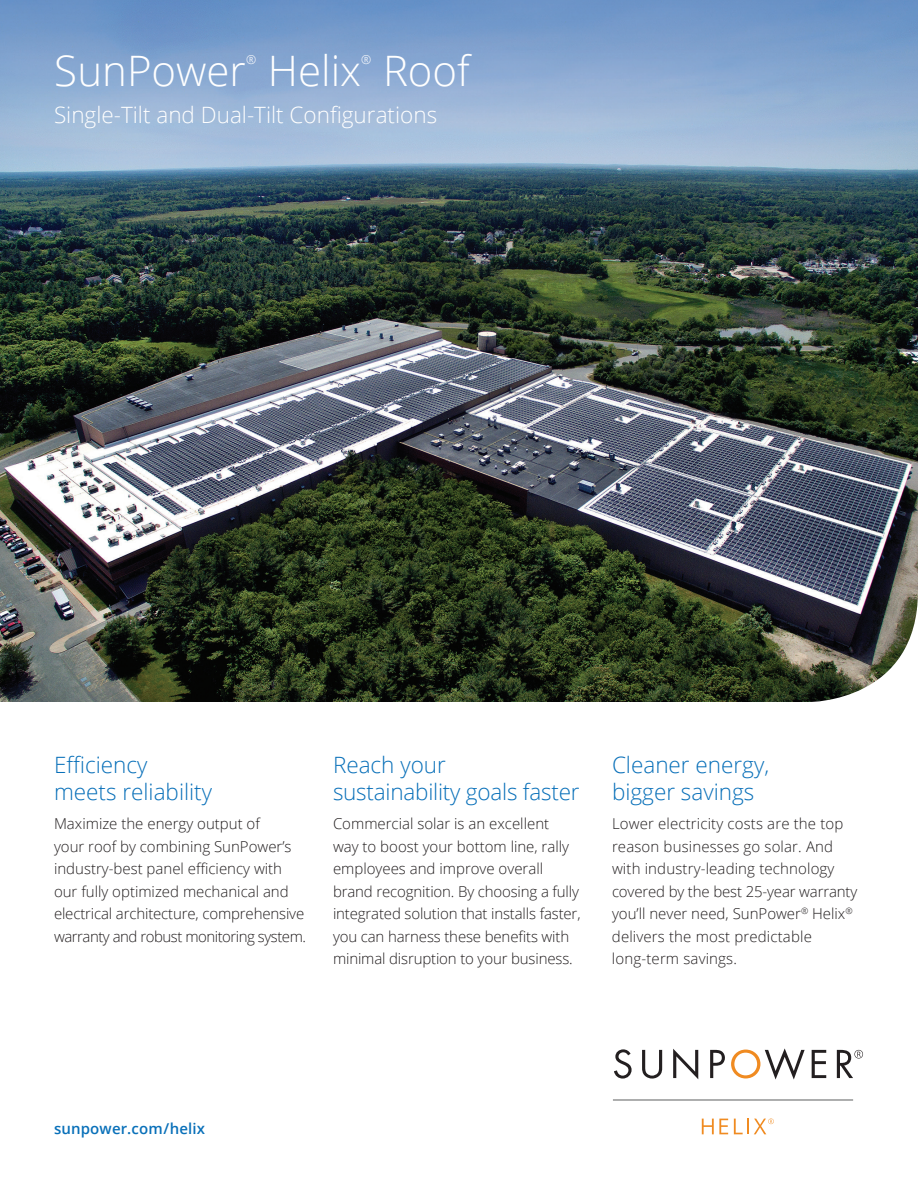
<style>
.page{position:relative;width:918px;height:1188px;background:#fff}
.page>*{position:absolute;margin:0;border:0;box-sizing:border-box;transform-origin:0 0}
.t1{font:300 42px "Open Sans";color:#fff}
.t2{font:300 22.5px/27px "Open Sans";color:#0970b9}
.t3{font:300 22.5px "Open Sans";color:#fff}
.t4{font:300 15px/22.5px "Open Sans";color:#231f20}
.t5{font:600 15px "Open Sans";letter-spacing:.01em;color:#0970b9}
.t6{font:300 12.3px "Open Sans";color:#fff}
</style>
<div class="page">
<img style="left:0;top:173px;width:918px;height:529px">
<svg style="left:0;top:0;width:918px;height:173px;background:#8cabd1"></svg>
<hr style="left:613px;top:1099px;width:240px;height:2px;background:#6f7171">
<svg style="left:614px;top:1049px;width:18px;height:30px"></svg>
<svg style="left:642px;top:1050px;width:20px;height:29px"></svg>
<svg style="left:673px;top:1049px;width:25px;height:30px"></svg>
<svg style="left:710px;top:1050px;width:15px;height:28px"></svg>
<svg style="left:812px;top:1050px;width:14px;height:28px"></svg>
<svg style="left:731px;top:1048px;width:74px;height:32px"></svg>
<svg style="left:837px;top:1050px;width:26px;height:28px"></svg>
<svg style="left:702px;top:1119px;width:26px;height:15px"></svg>
<svg style="left:734px;top:1119px;width:40px;height:15px"></svg>
<p class="t1" style="left:54px;top:42px;width:193px">SunPower</p>
<p class="t6" style="left:246px;top:51px;width:12px">®</p>
<p class="t1" style="left:268px;top:42px;width:95px">Helix</p>
<p class="t6" style="left:361px;top:51px;width:12px">®</p>
<p class="t1" style="left:383px;top:42px;width:88px">Roof</p>
<p class="t3" style="left:54px;top:99px;width:385px">Single-Tilt and Dual-Tilt Configurations</p>
<p class="t2" style="left:54px;top:751px;width:160px">Efficiency meets reliability</p>
<p class="t4" style="left:54px;top:812px;width:254px">Maximize the energy output of<br>your roof by combining SunPower’s industry-best panel efficiency with our fully optimized mechanical and electrical architecture, comprehensive warranty and robust monitoring system.</p>
<p class="t2" style="left:333px;top:751px;width:248px">Reach your<br>sustainability goals faster</p>
<p class="t4" style="left:333px;top:812px;width:249px">Commercial solar is an excellent<br>way to boost your bottom line, rally employees and improve overall brand recognition. By choosing a fully integrated solution that installs faster, you can harness these benefits with minimal disruption to your business.</p>
<p class="t2" style="left:612px;top:751px;width:159px">Cleaner energy, bigger savings</p>
<p class="t4" style="left:612px;top:812px;width:247px">Lower electricity costs are the top reason businesses go solar. And with industry-leading technology covered by the best 25-year warranty you’ll never need, SunPower<sup>®</sup> Helix<sup>® </sup>delivers the most predictable long-term savings.</p>
<p class="t5" style="left:54px;top:1118px;width:153px">sunpower.com/helix</p>
</div>
